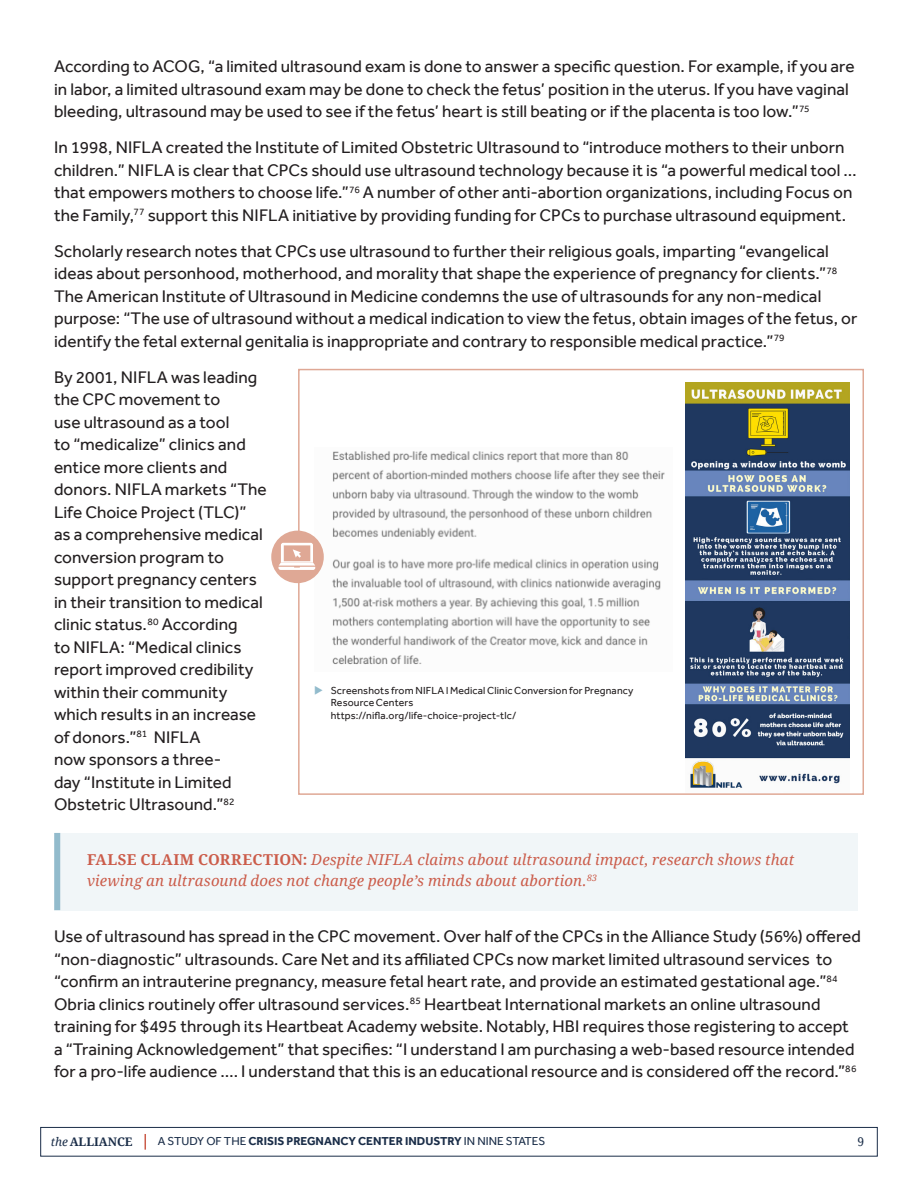
<style>
.page{position:relative;width:918px;height:1188px;background:#fff}
.page>*{position:absolute;margin:0;border:0;box-sizing:border-box;transform-origin:0 0}
.Report_Body{font:17.25px/22.5px "Effra";letter-spacing:.005em;color:#231f20}
.Elegant_Callout{font:italic 15px/21px "Droid Serif";letter-spacing:.01em;color:#cb5c4a}
.t1{font:12px "Droid Serif";color:#1a2d48}
.t2{font:700 11.85px "Effra";color:#1a2d48}
.t3{font:700 11.85px "Droid Serif";color:#1a2d48}
.t4{font:10.5px/12.6px "Effra";letter-spacing:.01em;color:#231f20}
.s1{font-weight:700;font-style:normal}
.s2{font-weight:400;font-style:italic}
.s3{font-weight:400}
</style>
<div class="page">
<div style="left:40px;top:1127px;width:838px;height:29px;border:1px solid #1a2d48"></div>
<svg style="left:145px;top:1134px;width:1px;height:16px"></svg>
<div style="left:54px;top:833px;width:803px;height:77px;background:#f1f6f8"></div>
<div style="left:54px;top:833px;width:6px;height:77px;background:#92bbcc"></div>
<svg style="left:297px;top:368px;width:567px;height:427px"></svg>
<img style="left:314px;top:448px;width:358px;height:224px">
<img style="left:686px;top:382px;width:164px;height:410px">
<div style="left:271px;top:531px;width:53px;height:52px;background:#dfa895;border-radius:50%"></div>
<svg style="left:278px;top:543px;width:37px;height:27px"></svg>
<svg style="left:315px;top:686px;width:8px;height:8px"></svg>
<p class="Report_Body" style="left:54px;top:55px;width:802px">According to ACOG, “a limited ultrasound exam is done to answer a specific question. For example, if you are in labor, a limited ultrasound exam may be done to check the fetus’ position in the uterus. If you have vaginal bleeding, ultrasound may be used to see if the fetus’ heart is still beating or if the placenta is too low.”<sup>75</sup></p>
<p class="Report_Body" style="left:54px;top:136px;width:804px">In 1998, NIFLA created the Institute of Limited Obstetric Ultrasound to “introduce mothers to their unborn children.” NIFLA is clear that CPCs should use ultrasound technology because it is “a powerful medical tool … that empowers mothers to choose life.”<sup>76</sup> A number of other anti-abortion organizations, including Focus on the Family,<sup>77</sup> support this NIFLA initiative by providing funding for CPCs to purchase ultrasound equipment.</p>
<p class="Report_Body" style="left:54px;top:240px;width:805px">Scholarly research notes that CPCs use ultrasound to further their religious goals, imparting “evangelical ideas about personhood, motherhood, and morality that shape the experience of pregnancy for clients.”<sup>78<br></sup>The American Institute of Ultrasound in Medicine condemns the use of ultrasounds for any non-medical purpose: “The use of ultrasound without a medical indication to view the fetus, obtain images of the fetus, or identify the fetal external genitalia is inappropriate and contrary to responsible medical practice.”<sup>79</sup></p>
<p class="Report_Body" style="left:54px;top:366px;width:214px">By 2001, NIFLA was leading the CPC movement to<br>use ultrasound as a tool<br>to “medicalize” clinics and entice more clients and donors. NIFLA markets “The<br>Life Choice Project (TLC)” as a comprehensive medical conversion program to support pregnancy centers in their transition to medical clinic status.<sup>80</sup> According<br>to NIFLA: “Medical clinics report improved credibility within their community which results in an increase of donors.”<sup>81</sup> NIFLA<br>now sponsors a three-<br>day “Institute in Limited<br>Obstetric Ultrasound.”<sup>82</sup></p>
<p class="t4" style="left:331px;top:684px;width:304px">Screenshots from NIFLA l Medical Clinic Conversion for Pregnancy<br>Resource Centers<br>https://nifla.org/life-choice-project-tlc/</p>
<p class="Elegant_Callout" style="left:87px;top:849px;width:709px"><span class="s1">FALSE CLAIM CORRECTION:</span> Despite NIFLA claims about ultrasound impact, research shows that viewing an ultrasound does not change people’s minds about abortion.<sup>83</sup></p>
<p class="Report_Body" style="left:54px;top:925px;width:809px">Use of ultrasound has spread in the CPC movement. Over half of the CPCs in the Alliance Study (56%) offered “non-diagnostic” ultrasounds. Care Net and its affiliated CPCs now market limited ultrasound services to “confirm an intrauterine pregnancy, measure fetal heart rate, and provide an estimated gestational age.”<sup>84<br></sup>Obria clinics routinely offer ultrasound services.<sup>85</sup> Heartbeat International markets an online ultrasound training for $495 through its Heartbeat Academy website. Notably, HBI requires those registering to accept a “Training Acknowledgement” that specifies: “I understand I am purchasing a web-based resource intended for a pro-life audience …. I understand that this is an educational resource and is considered off the record.”<sup>86</sup></p>
<p class="t3" style="left:51px;top:1134px;width:83px"><span class="s2">the</span>ALLIANCE</p>
<p class="t2" style="left:158px;top:1134px;width:389px"><span class="s3">A STUDY OF THE</span> CRISIS PREGNANCY CENTER INDUSTRY <span class="s3">IN NINE STATES</span></p>
<p class="t1" style="left:858px;top:1134px;width:8px">9</p>
</div>
